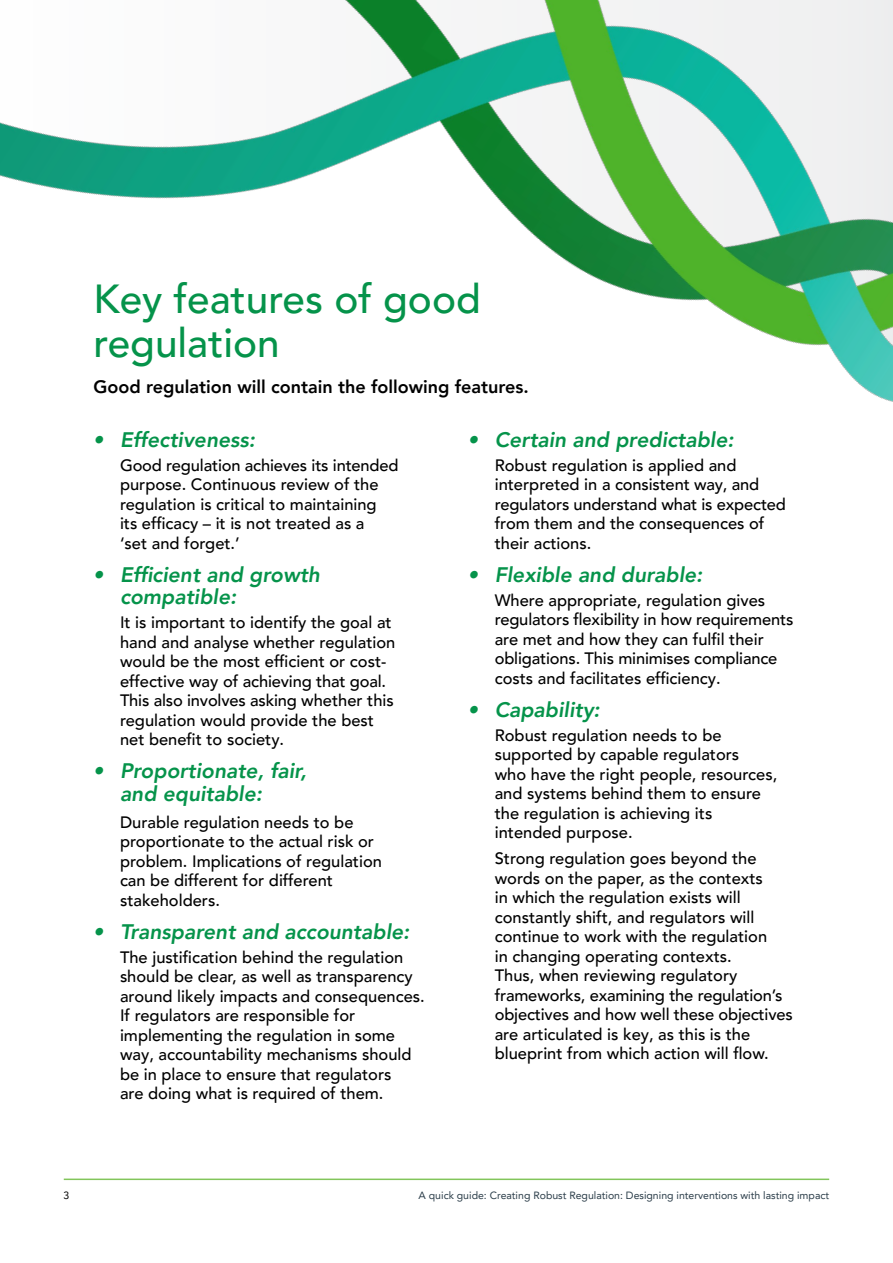
<style>
.page{position:relative;width:893px;height:1263px;background:#fff}
.page>*{position:absolute;margin:0;border:0;box-sizing:border-box;transform-origin:0 0}
.t1{font:500 40.5px/43.5px "Avenir LT Pro";color:#05934a}
.t2{font:italic 800 21px/22.5px "Avenir LT Pro";color:#05934a}
.t3{font:800 18px "Avenir LT Pro";color:#000}
.t4{font:500 16.5px/19.5px "Avenir LT Pro";color:#000}
.t5{font:10.5px "Avenir LT Pro";color:#2a3c48}
.t6{font:10.5px "Avenir LT Pro";color:#000}
</style>
<div class="page">
<hr style="left:64px;top:1178px;width:765px;height:2px;background:#82c55b">
<img style="left:0;top:0;width:893px;height:402px">
<h1 class="t1" style="left:94px;top:278px;width:389px">Key features of good regulation</h1>
<p class="t3" style="left:94px;top:376px;width:437px">Good regulation will contain the following features.</p>
<p class="t2" style="left:93px;top:429px;width:163px">• Effectiveness:</p>
<p class="t4" style="left:120px;top:456px;width:280px">Good regulation achieves its intended purpose. Continuous review of the regulation is critical to maintaining<br>its efficacy – it is not treated as a<br>‘set and forget.’</p>
<p class="t2" style="left:120px;top:564px;width:201px;text-indent:-27px">• Efficient and growth compatible:</p>
<p class="t4" style="left:120px;top:613px;width:277px">It is important to identify the goal at hand and analyse whether regulation would be the most efficient or cost&shy;effective way of achieving that goal.<br>This also involves asking whether this regulation would provide the best net benefit to society.</p>
<p class="t2" style="left:120px;top:760px;width:188px;text-indent:-27px">• Proportionate, fair, and equitable:</p>
<p class="t4" style="left:120px;top:812px;width:263px">Durable regulation needs to be proportionate to the actual risk or problem. Implications of regulation can be different for different stakeholders.</p>
<p class="t2" style="left:93px;top:920px;width:318px">• Transparent and accountable:</p>
<p class="t4" style="left:120px;top:947px;width:306px">The justification behind the regulation should be clear, as well as transparency around likely impacts and consequences.<br>If regulators are responsible for implementing the regulation in some way, accountability mechanisms should be in place to ensure that regulators<br>are doing what is required of them.</p>
<p class="t2" style="left:468px;top:429px;width:267px">• Certain and predictable:</p>
<p class="t4" style="left:495px;top:456px;width:293px">Robust regulation is applied and interpreted in a consistent way, and regulators understand what is expected from them and the consequences of their actions.</p>
<p class="t2" style="left:468px;top:564px;width:236px">• Flexible and durable:</p>
<p class="t4" style="left:495px;top:590px;width:300px">Where appropriate, regulation gives regulators flexibility in how requirements are met and how they can fulfil their obligations. This minimises compliance costs and facilitates efficiency.</p>
<p class="t2" style="left:468px;top:699px;width:134px">• Capability:</p>
<p class="t4" style="left:495px;top:725px;width:284px">Robust regulation needs to be supported by capable regulators<br>who have the right people, resources, and systems behind them to ensure the regulation is achieving its intended purpose.</p>
<p class="t4" style="left:495px;top:849px;width:300px">Strong regulation goes beyond the words on the paper, as the contexts<br>in which the regulation exists will constantly shift, and regulators will continue to work with the regulation<br>in changing operating contexts.<br>Thus, when reviewing regulatory frameworks, examining the regulation’s objectives and how well these objectives are articulated is key, as this is the blueprint from which action will flow.</p>
<p class="t6" style="left:64px;top:1189px;width:7px">3</p>
<p class="t5" style="left:419px;top:1189px;width:412px">A quick guide: Creating Robust Regulation: Designing interventions with lasting impact</p>
</div>
